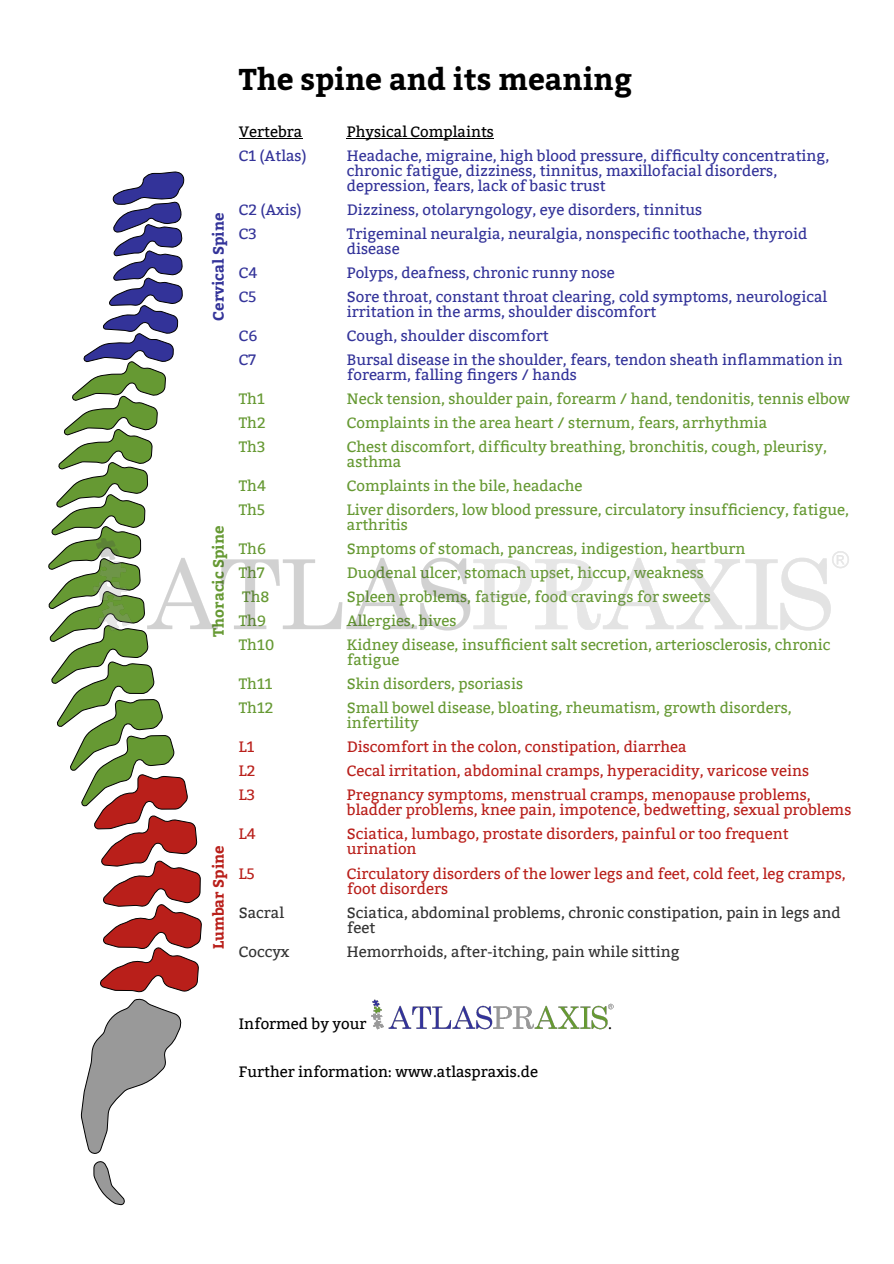
<style>
.page{position:relative;width:894px;height:1264px;background:#fff}
.page>*{position:absolute;margin:0;border:0;box-sizing:border-box;transform-origin:0 0}
.t1{font:700 30px "Bitter";color:#000}
.t2{font:15px/15px "Bitter";color:#693}
.t3{font:15px/15px "Bitter";color:#339}
.t4{font:15px/15px "Bitter";color:#b91f1a}
.t5{font:15px/15px "Bitter";color:#333}
.t6{font:15px "Bitter";color:#000}
.t7{font:700 15px "Bitter";color:#693}
.t8{font:700 15px "Bitter";color:#339}
.t9{font:700 15px "Bitter";color:#b91f1a}
</style>
<div class="page">
<svg style="left:93px;top:1161px;width:32px;height:44px"></svg>
<svg style="left:80px;top:998px;width:101px;height:155px"></svg>
<svg style="left:48px;top:171px;width:154px;height:820px"></svg>
<hr style="left:239px;top:138px;width:63px;height:1px;background:#000">
<hr style="left:347px;top:138px;width:147px;height:1px;background:#000">
<img style="left:371px;top:999px;width:243px;height:30px">
<img style="left:90px;top:536px;width:759px;height:96px">
<p class="t8" style="left:207px;top:320px;width:109px;rotate:-90deg">Cervical Spine</p>
<p class="t7" style="left:207px;top:636px;width:112px;rotate:-90deg">Thoracic Spine</p>
<p class="t9" style="left:207px;top:948px;width:105px;rotate:-90deg">Lumbar Spine</p>
<h1 class="t1" style="left:239px;top:57px;width:395px">The spine and its meaning</h1>
<p class="t6" style="left:239px;top:123px;width:65px">Vertebra</p>
<p class="t6" style="left:347px;top:123px;width:149px">Physical Complaints</p>
<p class="t3" style="left:239px;top:148px;width:69px">C1 (Atlas)</p>
<p class="t3" style="left:347px;top:148px;width:484px">Headache, migraine, high blood pressure, difficulty concentrating, chronic fatigue, dizziness, tinnitus, maxillofacial disorders, depression, fears, lack of basic trust</p>
<p class="t3" style="left:239px;top:202px;width:65px">C2 (Axis)</p>
<p class="t3" style="left:347px;top:202px;width:357px">Dizziness, otolaryngology, eye disorders, tinnitus</p>
<p class="t3" style="left:239px;top:226px;width:19px">C3</p>
<p class="t3" style="left:347px;top:226px;width:461px">Trigeminal neuralgia, neuralgia, nonspecific toothache, thyroid disease</p>
<p class="t3" style="left:239px;top:265px;width:20px">C4</p>
<p class="t3" style="left:347px;top:265px;width:269px">Polyps, deafness, chronic runny nose</p>
<p class="t3" style="left:239px;top:289px;width:19px">C5</p>
<p class="t3" style="left:347px;top:289px;width:482px">Sore throat, constant throat clearing, cold symptoms, neurological irritation in the arms, shoulder discomfort</p>
<p class="t3" style="left:239px;top:328px;width:20px">C6</p>
<p class="t3" style="left:347px;top:328px;width:203px">Cough, shoulder discomfort</p>
<p class="t3" style="left:239px;top:352px;width:19px">C7</p>
<p class="t3" style="left:347px;top:352px;width:497px">Bursal disease in the shoulder, fears, tendon sheath inflammation in forearm, falling fingers / hands</p>
<p class="t2" style="left:239px;top:391px;width:27px">Th1</p>
<p class="t2" style="left:347px;top:391px;width:504px">Neck tension, shoulder pain, forearm / hand, tendonitis, tennis elbow</p>
<p class="t2" style="left:239px;top:415px;width:28px">Th2</p>
<p class="t2" style="left:347px;top:415px;width:422px">Complaints in the area heart / sternum, fears, arrhythmia</p>
<p class="t2" style="left:239px;top:439px;width:28px">Th3</p>
<p class="t2" style="left:347px;top:439px;width:481px">Chest discomfort, difficulty breathing, bronchitis, cough, pleurisy, asthma</p>
<p class="t2" style="left:239px;top:478px;width:29px">Th4</p>
<p class="t2" style="left:347px;top:478px;width:237px">Complaints in the bile, headache</p>
<p class="t2" style="left:239px;top:502px;width:28px">Th5</p>
<p class="t2" style="left:347px;top:502px;width:503px">Liver disorders, low blood pressure, circulatory insufficiency, fatigue, arthritis</p>
<p class="t2" style="left:239px;top:541px;width:29px">Th6</p>
<p class="t2" style="left:347px;top:541px;width:400px">Smptoms of stomach, pancreas, indigestion, heartburn</p>
<p class="t2" style="left:239px;top:565px;width:27px">Th7</p>
<p class="t2" style="left:347px;top:565px;width:358px">Duodenal ulcer, stomach upset, hiccup, weakness</p>
<p class="t2" style="left:242px;top:589px;width:29px">Th8</p>
<p class="t2" style="left:347px;top:589px;width:365px">Spleen problems, fatigue, food cravings for sweets</p>
<p class="t2" style="left:239px;top:613px;width:29px">Th9</p>
<p class="t2" style="left:347px;top:613px;width:111px">Allergies, hives</p>
<p class="t2" style="left:239px;top:637px;width:37px">Th10</p>
<p class="t2" style="left:347px;top:637px;width:485px">Kidney disease, insufficient salt secretion, arteriosclerosis, chronic fatigue</p>
<p class="t2" style="left:239px;top:676px;width:35px">Th11</p>
<p class="t2" style="left:347px;top:676px;width:178px">Skin disorders, psoriasis</p>
<p class="t2" style="left:239px;top:700px;width:36px">Th12</p>
<p class="t2" style="left:347px;top:700px;width:446px">Small bowel disease, bloating, rheumatism, growth disorders, infertility</p>
<p class="t4" style="left:239px;top:739px;width:17px">L1</p>
<p class="t4" style="left:347px;top:739px;width:341px">Discomfort in the colon, constipation, diarrhea</p>
<p class="t4" style="left:239px;top:763px;width:18px">L2</p>
<p class="t4" style="left:347px;top:763px;width:463px">Cecal irritation, abdominal cramps, hyperacidity, varicose veins</p>
<p class="t4" style="left:239px;top:787px;width:18px">L3</p>
<p class="t4" style="left:347px;top:787px;width:506px">Pregnancy symptoms, menstrual cramps, menopause problems, bladder problems, knee pain, impotence, bedwetting, sexual problems</p>
<p class="t4" style="left:239px;top:826px;width:19px">L4</p>
<p class="t4" style="left:347px;top:826px;width:443px">Sciatica, lumbago, prostate disorders, painful or too frequent urination</p>
<p class="t4" style="left:239px;top:865px;width:17px">L5</p>
<p class="t4" style="left:347px;top:865px;width:500px">Circulatory disorders of the lower legs and feet, cold feet, leg cramps, foot disorders</p>
<p class="t5" style="left:239px;top:904px;width:47px">Sacral</p>
<p class="t5" style="left:347px;top:904px;width:495px">Sciatica, abdominal problems, chronic constipation, pain in legs and feet</p>
<p class="t5" style="left:239px;top:943px;width:52px">Coccyx</p>
<p class="t5" style="left:347px;top:943px;width:334px">Hemorrhoids, after-itching, pain while sitting</p>
<p class="t6" style="left:239px;top:1014px;width:129px">Informed by your</p>
<p class="t6" style="left:608px;top:1014px;width:5px">.</p>
<p class="t6" style="left:239px;top:1062px;width:300px">Further information: www.atlaspraxis.de</p>
</div>
